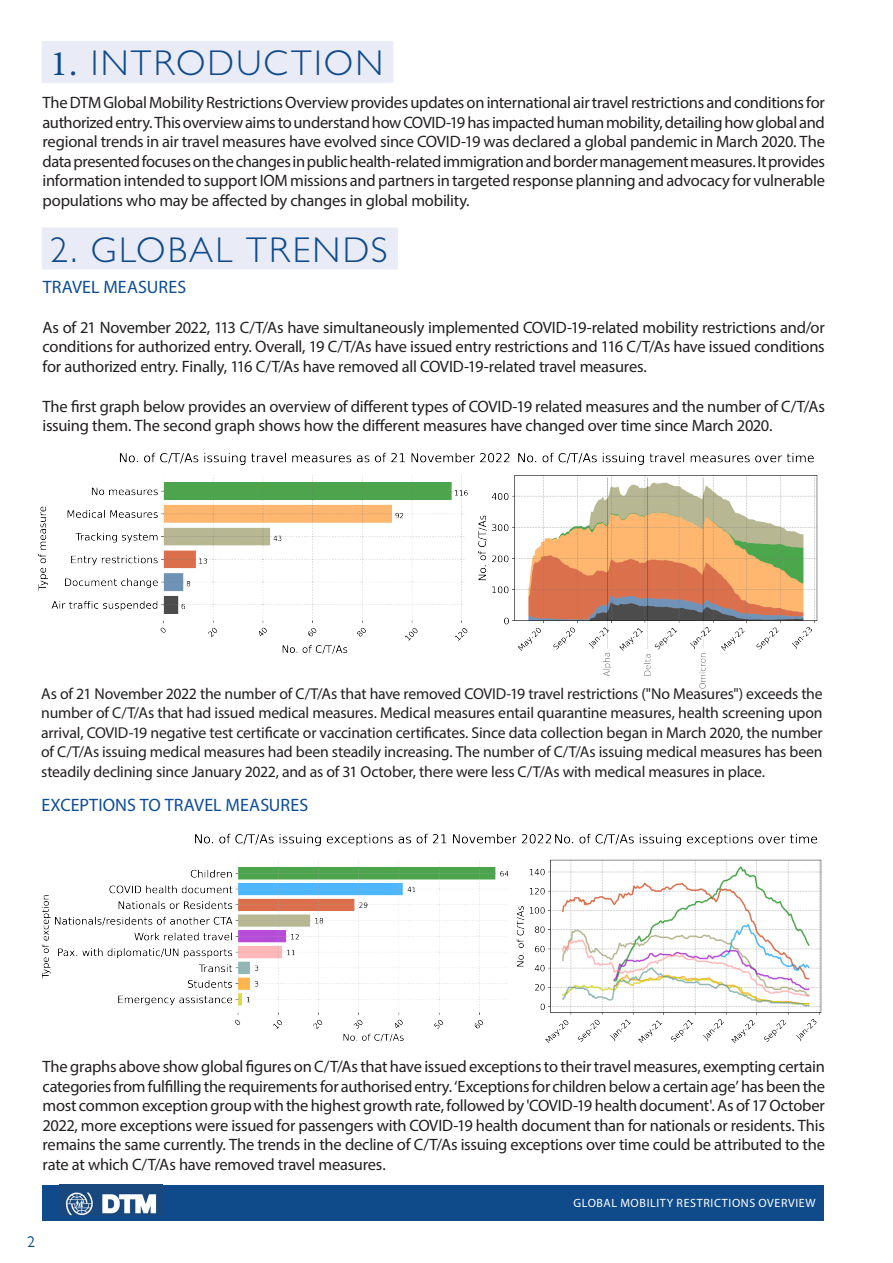
<style>
.page{position:relative;width:893px;height:1263px;background:#fff}
.page>*{position:absolute;margin:0;border:0;box-sizing:border-box;transform-origin:0 0}
.t1{font:300 36px "Gill Sans MT Pro";letter-spacing:.065em;color:#0f4b8b}
.texte{font:18px "Myriad Pro";letter-spacing:.005em;color:#0d4c9b}
.texte-2{font:18px "Myriad Pro";letter-spacing:.005em;color:#0d4d98}
.texte-3{font:16.5px/19.5px "Myriad Pro";letter-spacing:-.015em;color:#231f20;text-align:justify}
.texte-4{font:15.75px/19.5px "Myriad Pro";letter-spacing:-.015em;color:#231f20;text-align:justify}
.t2{font:15.75px "Gill Sans Nova";color:#0f4b8b}
.t3{font:12px "Myriad Pro";letter-spacing:.055em;color:#fff}
.s1{font-family:"Minion Pro";font-weight:400}
</style>
<div class="page">
<div style="left:43px;top:1185px;width:781px;height:35px;background:#0f4b8b"></div>
<img style="left:60px;top:1185px;width:102px;height:31px">
<div style="left:42px;top:41px;width:351px;height:42px;background:#e9ebf6"></div>
<div style="left:42px;top:227px;width:356px;height:42px;background:#e9ebf6"></div>
<img style="left:41px;top:833px;width:781px;height:211px">
<img style="left:38px;top:452px;width:780px;height:237px">
<p class="t1" style="left:50px;top:41px;width:334px"><span class="s1">1.</span> INTRODUCTION</p>
<p class="texte-3" style="left:43px;top:93px;width:784px">The DTM Global Mobility Restrictions Overview provides updates on international air travel restrictions and conditions for authorized entry. This overview aims to understand how COVID-19 has impacted human mobility, detailing how global and regional trends in air travel measures have evolved since COVID-19 was declared a global pandemic in March 2020. The data presented focuses on the changes in public health-related immigration and border management measures. It provides information intended to support IOM missions and partners in targeted response planning and advocacy for vulnerable populations who may be affected by changes in global mobility.</p>
<p class="t1" style="left:50px;top:228px;width:339px">2. GLOBAL TRENDS</p>
<p class="texte-2" style="left:43px;top:276px;width:145px">TRAVEL MEASURES</p>
<p class="texte-3" style="left:43px;top:317px;width:784px">As of 21 November 2022, 113 C/T/As have simultaneously implemented COVID-19-related mobility restrictions and/or conditions for authorized entry. Overall, 19 C/T/As have issued entry restrictions and 116 C/T/As have issued conditions for authorized entry. Finally, 116 C/T/As have removed all COVID-19-related travel measures.</p>
<p class="texte-3" style="left:43px;top:396px;width:784px">The first graph below provides an overview of different types of COVID-19 related measures and the number of C/T/As issuing them. The second graph shows how the different measures have changed over time since March 2020.</p>
<p class="texte-4" style="left:41px;top:683px;width:783px">As of 21 November 2022 the number of C/T/As that have removed COVID-19 travel restrictions ("No Measures") exceeds the number of C/T/As that had issued medical measures. Medical measures entail quarantine measures, health screening upon arrival, COVID-19 negative test certificate or vaccination certificates. Since data collection began in March 2020, the number of C/T/As issuing medical measures had been steadily increasing. The number of C/T/As issuing medical measures has been steadily declining since January 2022, and as of 31 October, there were less C/T/As with medical measures in place.</p>
<p class="texte" style="left:41px;top:794px;width:268px">EXCEPTIONS TO TRAVEL MEASURES</p>
<p class="texte-3" style="left:43px;top:1057px;width:784px">The graphs above show global figures on C/T/As that have issued exceptions to their travel measures, exempting certain categories from fulfilling the requirements for authorised entry. ‘Exceptions for children below a certain age’ has been the most common exception group with the highest growth rate, followed by 'COVID-19 health document'. As of 17 October 2022, more exceptions were issued for passengers with COVID-19 health document than for nationals or residents. This remains the same currently. The trends in the decline of C/T/As issuing exceptions over time could be attributed to the rate at which C/T/As have removed travel measures.</p>
<p class="t2" style="left:27px;top:1232px;width:9px">2</p>
<p class="t3" style="left:573px;top:1195px;width:244px">GLOBAL MOBILITY RESTRICTIONS OVERVIEW</p>
</div>
